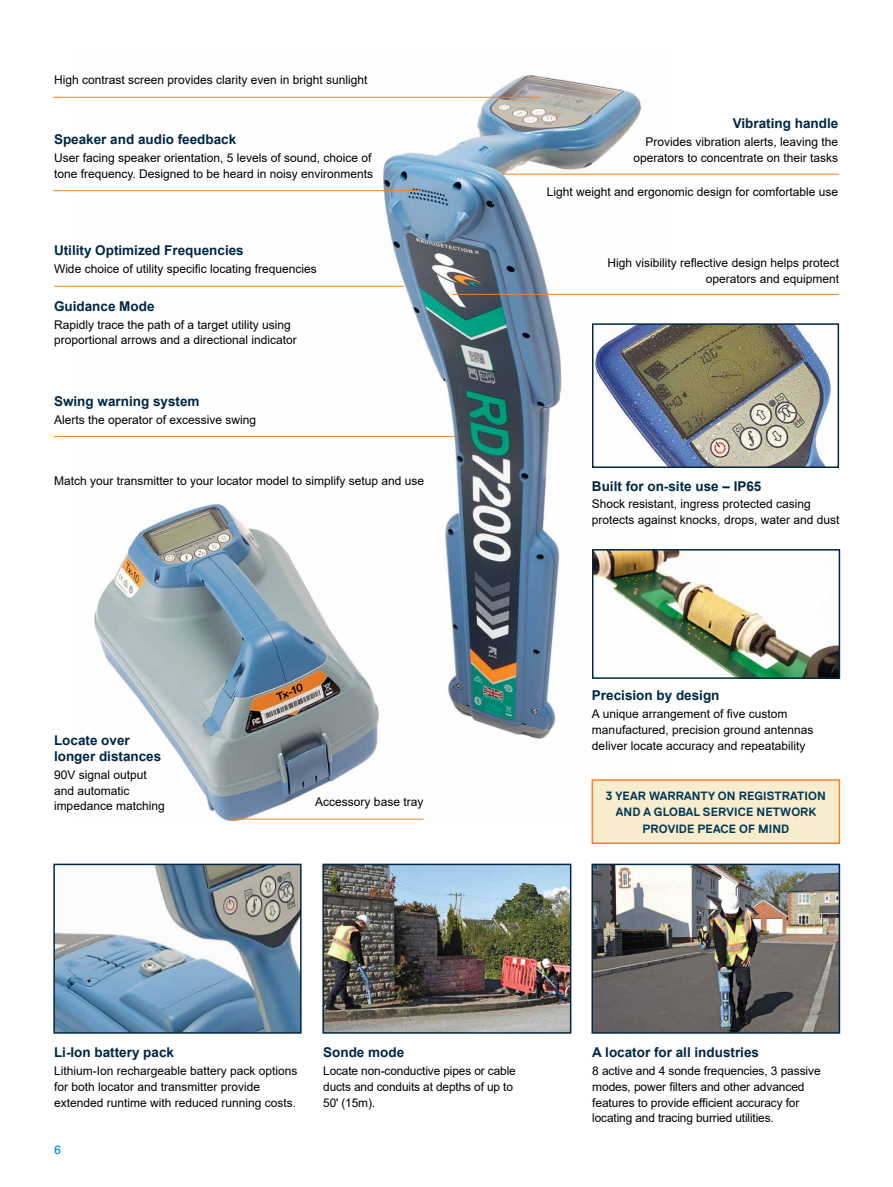
<style>
.page{position:relative;width:893px;height:1187px;background:#fff}
.page>*{position:absolute;margin:0;border:0;box-sizing:border-box;transform-origin:0 0}
.t1{font:700 13.5px/15.8px "Arial";color:#002744}
.t2{font:12px/15.8px "Arial";color:#000}
.t3{font:700 12px/16.5px "Replica Std";letter-spacing:.01em;color:#003856;text-align:center}
.t4{font:12px "Replica Std";color:#008ccf}
</style>
<div class="page">
<img style="left:56px;top:866px;width:243px;height:164px">
<div style="left:53px;top:863px;width:249px;height:170px;border:2px solid #002744"></div>
<img style="left:77px;top:75px;width:592px;height:747px">
<img style="left:325px;top:866px;width:243px;height:164px">
<div style="left:322px;top:863px;width:249px;height:170px;border:2px solid #002744"></div>
<img style="left:594px;top:866px;width:243px;height:164px">
<div style="left:591px;top:863px;width:249px;height:170px;border:2px solid #002744"></div>
<img style="left:595px;top:326px;width:237px;height:139px">
<div style="left:592px;top:323px;width:247px;height:145px;border:2px solid #002744"></div>
<img style="left:595px;top:552px;width:242px;height:123px">
<div style="left:592px;top:549px;width:248px;height:129px;border:2px solid #002744"></div>
<div style="left:592px;top:780px;width:247px;height:63px;background:#f7eccc"></div>
<div style="left:591px;top:779px;width:249px;height:65px;border:2px solid #f58220"></div>
<hr style="left:53px;top:97px;width:487px;height:1px;background:#f58220">
<hr style="left:452px;top:294px;width:387px;height:1px;background:#f58220">
<hr style="left:230px;top:818px;width:193px;height:1px;background:#f58220">
<hr style="left:503px;top:174px;width:336px;height:1px;background:#f58220">
<hr style="left:53px;top:190px;width:369px;height:1px;background:#f58220">
<hr style="left:54px;top:286px;width:350px;height:1px;background:#f58220">
<hr style="left:54px;top:436px;width:402px;height:1px;background:#f58220">
<p class="t2" style="left:54px;top:72px;width:315px">High contrast screen provides clarity even in bright sunlight</p>
<p class="t1" style="left:54px;top:132px;width:184px">Speaker and audio feedback</p>
<p class="t2" style="left:54px;top:150px;width:321px">User facing speaker orientation, 5 levels of sound, choice of tone frequency. Designed to be heard in noisy environments</p>
<p class="t1" style="left:54px;top:243px;width:191px">Utility Optimized Frequencies</p>
<p class="t2" style="left:54px;top:261px;width:264px">Wide choice of utility specific locating frequencies</p>
<p class="t1" style="left:54px;top:298px;width:102px">Guidance Mode</p>
<p class="t2" style="left:54px;top:316px;width:244px">Rapidly trace the path of a target utility using proportional arrows and a directional indicator</p>
<p class="t1" style="left:54px;top:393px;width:147px">Swing warning system</p>
<p class="t2" style="left:54px;top:411px;width:204px">Alerts the operator of excessive swing</p>
<p class="t2" style="left:54px;top:473px;width:372px">Match your transmitter to your locator model to simplify setup and use</p>
<p class="t1" style="left:54px;top:732px;width:109px">Locate over longer distances</p>
<p class="t2" style="left:54px;top:766px;width:112px">90V signal output and automatic impedance matching</p>
<p class="t2" style="left:315px;top:793px;width:110px">Accessory base tray</p>
<p class="t1" style="left:733px;top:116px;width:107px">Vibrating handle</p>
<p class="t2" style="left:633px;top:134px;width:206px;text-align:right">Provides vibration alerts, leaving the operators to concentrate on their tasks</p>
<p class="t2" style="left:547px;top:184px;width:293px">Light weight and ergonomic design for comfortable use</p>
<p class="t2" style="left:608px;top:255px;width:233px;text-align:right">High visibility reflective design helps protect operators and equipment</p>
<p class="t1" style="left:592px;top:478px;width:171px">Built for on-site use – IP65</p>
<p class="t2" style="left:592px;top:496px;width:249px">Shock resistant, ingress protected casing protects against knocks, drops, water and dust</p>
<p class="t1" style="left:592px;top:688px;width:129px">Precision by design</p>
<p class="t2" style="left:592px;top:706px;width:223px">A unique arrangement of five custom manufactured, precision ground antennas deliver locate accuracy and repeatability</p>
<p class="t3" style="left:606px;top:787px;width:221px">3 YEAR WARRANTY ON REGISTRATION<br>AND A GLOBAL SERVICE NETWORK<br>PROVIDE PEACE OF MIND</p>
<p class="t1" style="left:54px;top:1044px;width:122px">Li-Ion battery pack</p>
<p class="t2" style="left:54px;top:1062px;width:245px">Lithium-Ion rechargeable battery pack options for both locator and transmitter provide extended runtime with reduced running costs.</p>
<p class="t4" style="left:54px;top:1142px;width:8px">6</p>
<p class="t1" style="left:323px;top:1044px;width:83px">Sonde mode</p>
<p class="t2" style="left:323px;top:1062px;width:194px">Locate non-conductive pipes or cable ducts and conduits at depths of up to<br>50' (15m).</p>
<p class="t1" style="left:592px;top:1044px;width:168px">A locator for all industries</p>
<p class="t2" style="left:592px;top:1062px;width:230px">8 active and 4 sonde frequencies, 3 passive modes, power filters and other advanced features to provide efficient accuracy for locating and tracing burried utilities.</p>
</div>
